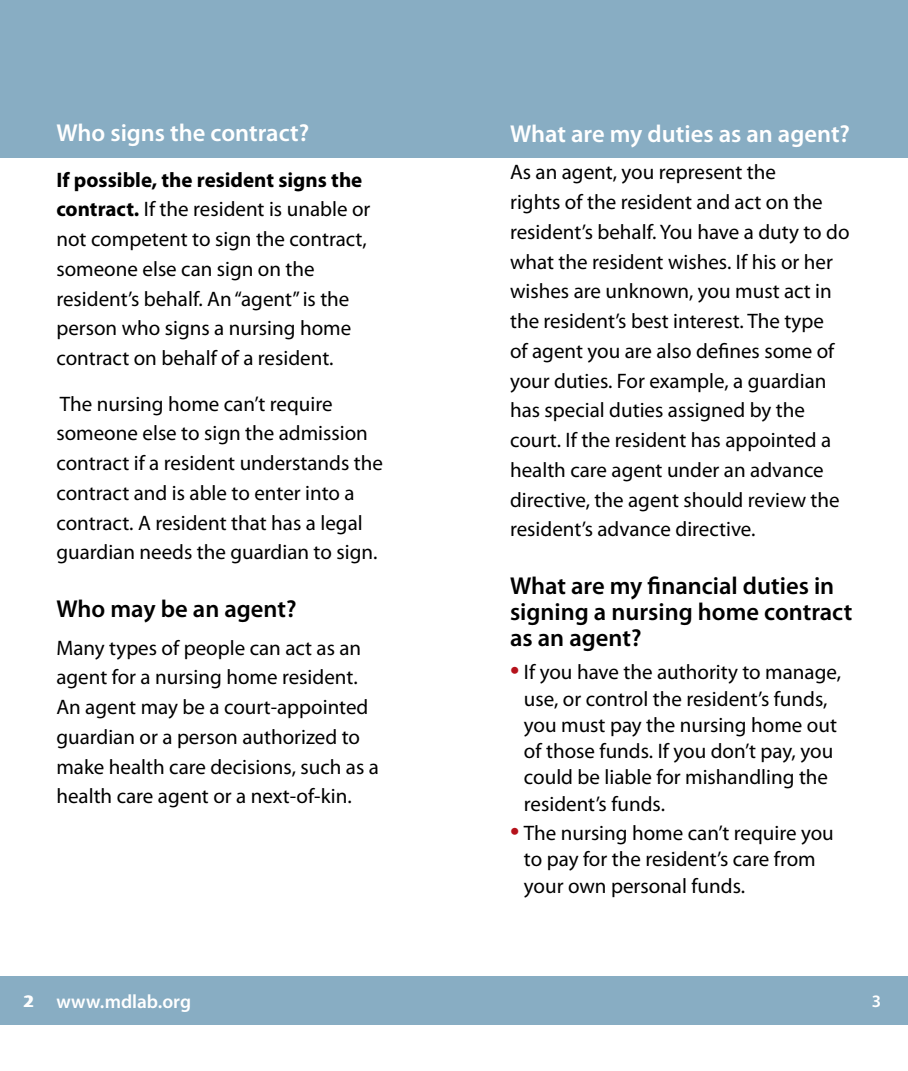
<style>
.page{position:relative;width:908px;height:1071px;background:#fff}
.page>*{position:absolute;margin:0;border:0;box-sizing:border-box;transform-origin:0 0}
.t1{font:600 24.5px/26.2px "Myriad Pro";color:#000}
.t2{font:600 24.5px "Myriad Pro";color:#fff}
.t3{font:21px/29.8px "Myriad Pro";color:#000}
.t4{font:600 19.25px "Myriad Pro";color:#fff}
.t5{font:600 17.5px "Myriad Pro";color:#fff}
.s1{font-weight:700}
.s2{font-size:33.25px;color:#b5121b}
</style>
<div class="page">
<div style="left:0;top:976px;width:907px;height:49px;background:#88adc3"></div>
<div style="left:0;top:0;width:907px;height:158px;background:#88adc3"></div>
<p class="t2" style="left:56px;top:117px;width:254px">Who signs the contract?</p>
<p class="t3" style="left:56px;top:164px;width:315px"><span class="s1">If possible, the resident signs the contract.</span> If the resident is unable or not competent to sign the contract, someone else can sign on the resident’s behalf. An “agent” is the person who signs a nursing home contract on behalf of a resident.</p>
<p class="t3" style="left:56px;top:388px;width:328px">The nursing home can’t require someone else to sign the admission contract if a resident understands the contract and is able to enter into a contract. A resident that has a legal guardian needs the guardian to sign.</p>
<p class="t1" style="left:56px;top:595px;width:241px">Who may be an agent?</p>
<p class="t3" style="left:56px;top:632px;width:324px">Many types of people can act as an agent for a nursing home resident.<br>An agent may be a court-appointed guardian or a person authorized to make health care decisions, such as a health care agent or a next-of-kin.</p>
<p class="t2" style="left:510px;top:118px;width:341px">What are my duties as an agent?</p>
<p class="t3" style="left:510px;top:157px;width:341px">As an agent, you represent the<br>rights of the resident and act on the resident’s behalf. You have a duty to do what the resident wishes. If his or her wishes are unknown, you must act in the resident’s best interest. The type<br>of agent you are also defines some of your duties. For example, a guardian has special duties assigned by the court. If the resident has appointed a health care agent under an advance directive, the agent should review the resident’s advance directive.</p>
<p class="t1" style="left:510px;top:572px;width:343px">What are my financial duties in signing a nursing home contract as an agent?</p>
<p class="t3" style="left:523px;top:659px;width:318px;line-height:26.2px;text-indent:-14px"><span class="s2">•</span> If you have the authority to manage, use, or control the resident’s funds, you must pay the nursing home out of those funds. If you don’t pay, you could be liable for mishandling the resident’s funds.</p>
<p class="t3" style="left:523px;top:820px;width:311px;line-height:26.2px;text-indent:-14px"><span class="s2">•</span> The nursing home can’t require you to pay for the resident’s care from your own personal funds.</p>
<p class="t5" style="left:23px;top:990px;width:11px">2</p>
<p class="t4" style="left:56px;top:989px;width:136px">www.mdlab.org</p>
<p class="t5" style="left:871px;top:990px;width:11px">3</p>
</div>
